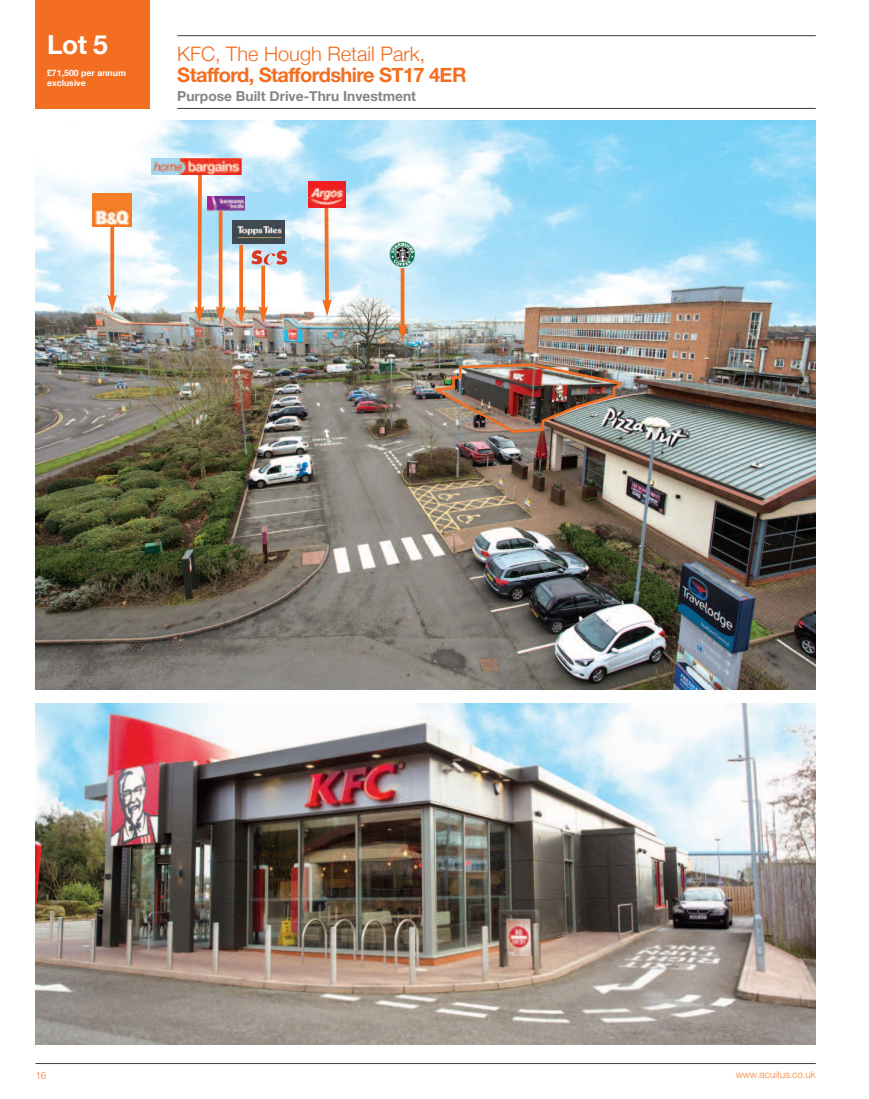
<style>
.page{position:relative;width:869px;height:1099px;background:#fff}
.page>*{position:absolute;margin:0;border:0;box-sizing:border-box;transform-origin:0 0}
.t1{font:700 26.25px "Helvetica Neue";color:#fff}
.t2{font:700 20px "Helvetica Neue";letter-spacing:-.03em;color:#f36e21}
.t3{font:300 20px "Helvetica Neue";color:#f36e21}
.t4{font:700 13.75px "Helvetica Neue";color:#838588}
.t5{font:300 10px "Helvetica";letter-spacing:-.025em;color:#f4833b}
.t6{font:700 8.75px/10px "Helvetica Neue";color:#fff}
</style>
<div class="page">
<div style="left:35px;top:0;width:114px;height:108px;background:#f36e21"></div>
<img style="left:35px;top:120px;width:780px;height:570px">
<img style="left:35px;top:704px;width:780px;height:340px">
<hr style="left:177px;top:35px;width:638px;height:1px;background:#3e3e3f">
<hr style="left:177px;top:108px;width:638px;height:1px;background:#3e3e3f">
<hr style="left:35px;top:1063px;width:780px;height:1px;background:#3e3e3f">
<img style="left:322px;top:207px;width:9px;height:838px">
<svg style="left:239px;top:245px;width:4px;height:61px"></svg>
<svg style="left:236px;top:306px;width:10px;height:18px"></svg>
<svg style="left:195px;top:175px;width:9px;height:149px"></svg>
<svg style="left:110px;top:227px;width:4px;height:68px"></svg>
<svg style="left:107px;top:295px;width:10px;height:17px"></svg>
<img style="left:151px;top:159px;width:90px;height:16px">
<img style="left:308px;top:181px;width:37px;height:26px">
<img style="left:92px;top:194px;width:40px;height:33px">
<svg style="left:218px;top:210px;width:4px;height:96px"></svg>
<svg style="left:216px;top:306px;width:9px;height:18px"></svg>
<img style="left:207px;top:196px;width:37px;height:14px">
<img style="left:233px;top:221px;width:51px;height:22px">
<img style="left:251px;top:250px;width:36px;height:15px">
<img style="left:389px;top:242px;width:25px;height:25px">
<svg style="left:261px;top:266px;width:4px;height:40px"></svg>
<svg style="left:258px;top:306px;width:10px;height:18px"></svg>
<svg style="left:400px;top:268px;width:4px;height:56px"></svg>
<svg style="left:397px;top:324px;width:10px;height:18px"></svg>
<img style="left:432px;top:363px;width:188px;height:70px">
<h1 class="t1" style="left:47px;top:29px;width:62px">Lot 5</h1>
<p class="t6" style="left:47px;top:67px;width:80px">£71,500 per annum exclusive</p>
<h2 class="t3" style="left:177px;top:41px;width:249px">KFC, The Hough Retail Park,</h2>
<h2 class="t2" style="left:177px;top:63px;width:290px">Stafford, Staffordshire ST17 4ER</h2>
<p class="t4" style="left:177px;top:88px;width:240px">Purpose Built Drive-Thru Investment</p>
<p class="t5" style="left:35px;top:1066px;width:12px">16</p>
<p class="t5" style="left:735px;top:1065px;width:81px">www.acuitus.co.uk</p>
</div>
